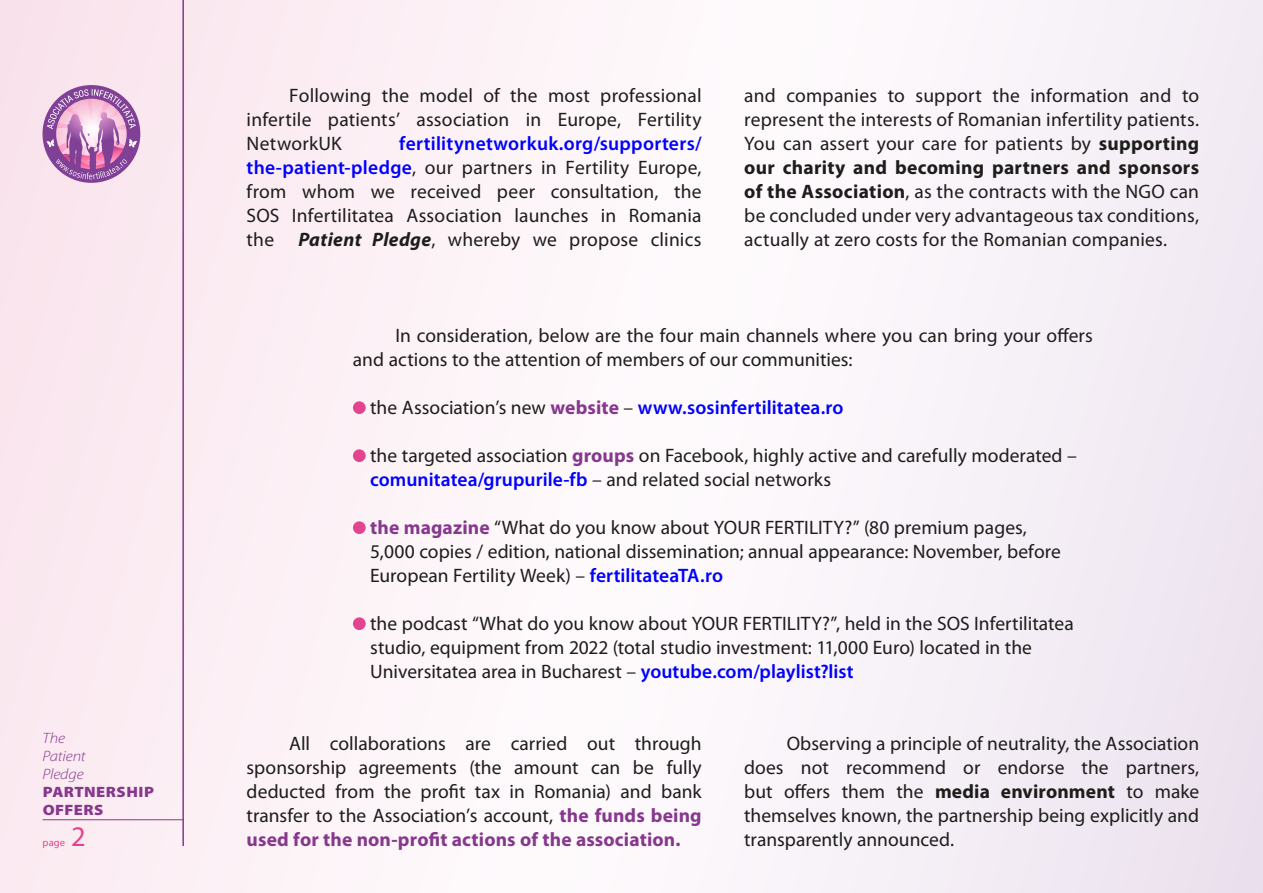
<style>
.page{position:relative;width:1263px;height:893px;background:#fbf1f7}
.page>*{position:absolute;margin:0;border:0;box-sizing:border-box;transform-origin:0 0}
.t1{font:28.5px "Myriad Pro";color:#e2458e}
.t2{font:19.5px/24px "Myriad Pro";letter-spacing:.005em;color:#1d1d1b;text-align:justify}
.t3{font:600 19.5px "Myriad Pro";color:#00f}
.t4{font:900 15px/18px "Myriad Pro";letter-spacing:.03em;color:#86388d;scale:1.1 1}
.t5{font:italic 300 15px/18px "Myriad Pro";letter-spacing:-.005em;color:#86388d;scale:1.1 1}
.t6{font:10.5px "Myriad Pro";color:#e2458e}
.s1{font-weight:600;color:#00f}
.s2{font-weight:700;font-style:italic}
.s3{font-weight:700}
.s4{font-weight:400;color:#1d1d1b}
.s5{font-weight:700;color:#86388d}
</style>
<div class="page">
<div style="left:43px;top:85px;width:97px;height:98px;background:#804096;border-radius:50%"></div>
<svg style="left:46px;top:89px;width:92px;height:90px"></svg>
<hr style="left:43px;top:819px;width:141px;height:1px;background:#86388d">
<hr style="left:182px;top:0;width:2px;height:846px;background:#86388d">
<div style="left:353px;top:401px;width:13px;height:13px;background:#e2458e;border-radius:50%"></div>
<div style="left:353px;top:449px;width:13px;height:13px;background:#e2458e;border-radius:50%"></div>
<div style="left:353px;top:521px;width:13px;height:13px;background:#e2458e;border-radius:50%"></div>
<div style="left:353px;top:617px;width:13px;height:13px;background:#e2458e;border-radius:50%"></div>
<p class="t5" style="left:43px;top:729px;width:41px">The<br>Patient<br>Pledge</p>
<p class="t4" style="left:43px;top:783px;width:103px">PARTNERSHIP<br>OFFERS</p>
<p class="t6" style="left:43px;top:836px;width:24px">page</p>
<h1 class="t1" style="left:71px;top:819px;width:16px">2</h1>
<p class="t2" style="left:247px;top:83px;width:456px;text-indent:43px">Following the model of the most professional infertile patients’ association in Europe, Fertility NetworkUK</p>
<p class="t2" style="left:247px;top:131px;width:456px;text-indent:153px"><span class="s1">fertilitynetworkuk.org/supporters/ the-patient-pledge</span>, our partners in Fertility Europe, from whom we received peer consultation, the SOS Infertilitatea Association launches in Romania the <span class="s2">Patient Pledge</span>, whereby we propose clinics</p>
<p class="t2" style="left:744px;top:83px;width:457px">and companies to support the information and to represent the interests of Romanian infertility patients.<br>You can assert your care for patients by <span class="s3">supporting our charity and becoming partners and sponsors of the Association</span>, as the contracts with the NGO can be concluded under very advantageous tax conditions, actually at zero costs for the Romanian companies.</p>
<p class="t2" style="left:353px;top:323px;width:741px;text-indent:43px">In consideration, below are the four main channels where you can bring your offers and actions to the attention of members of our communities:</p>
<p class="t3" style="left:370px;top:395px;width:475px"><span class="s4">the Association’s new</span> <span class="s5">website</span> <span class="s4">–</span> www.sosinfertilitatea.ro</p>
<p class="t2" style="left:370px;top:443px;width:708px">the targeted association <span class="s5">groups</span> on Facebook, highly active and carefully moderated – <span class="s1">comunitatea/grupurile-fb</span> – and related social networks</p>
<p class="t2" style="left:370px;top:515px;width:692px;text-align:left"><span class="s5">the magazine</span> “What do you know about YOUR FERTILITY?” (80 premium pages,<br>5,000 copies / edition, national dissemination; annual appearance: November, before<br>European Fertility Week) – <span class="s1">fertilitateaTA.ro</span></p>
<p class="t2" style="left:370px;top:611px;width:705px;text-align:left">the podcast “What do you know about YOUR FERTILITY?”, held in the SOS Infertilitatea studio, equipment from 2022 (total studio investment: 11,000 Euro) located in the<br>Universitatea area in Bucharest – <span class="s1">youtube.com/playlist?list</span></p>
<p class="t2" style="left:247px;top:731px;width:457px;text-indent:43px">All collaborations are carried out through sponsorship agreements (the amount can be fully deducted from the profit tax in Romania) and bank transfer to the Association’s account, <span class="s5">the funds being used for the non-profit actions of the association.</span></p>
<p class="t2" style="left:744px;top:731px;width:457px;text-indent:43px">Observing a principle of neutrality, the Association does not recommend or endorse the partners, but offers them the <span class="s3">media environment</span> to make themselves known, the partnership being explicitly and transparently announced.</p>
</div>
